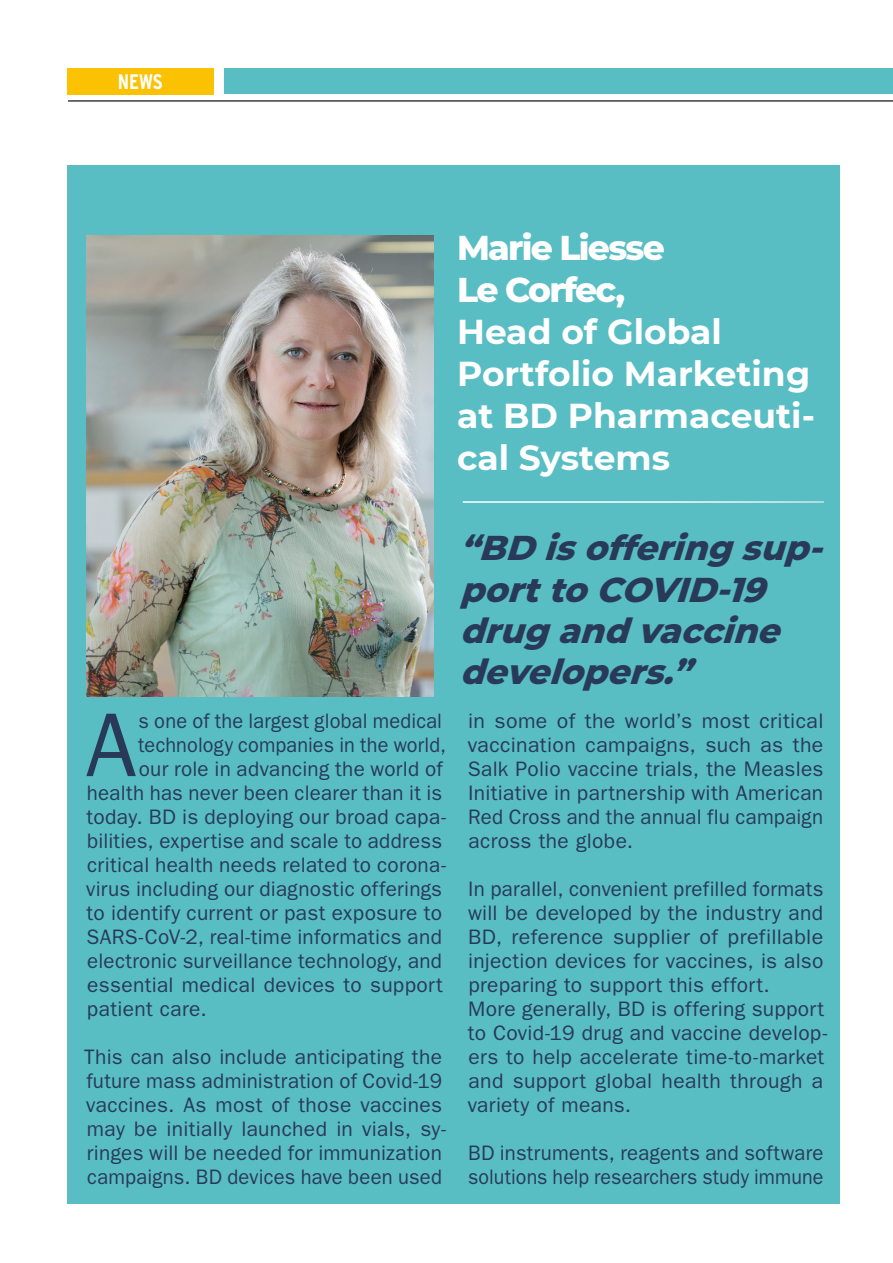
<style>
.page{position:relative;width:893px;height:1263px;background:#fff}
.page>*{position:absolute;margin:0;border:0;box-sizing:border-box;transform-origin:0 0}
.t1{font:90.9px "ITC Franklin Gothic Std";color:#293a58}
.t2{font:italic 800 34.5px/41.4px "Montserrat";color:#293a58}
.t3{font:700 34.5px/42px "Montserrat";color:#fff}
.t4{font:800 34.5px/42px "Montserrat";letter-spacing:-.05em;color:#fff}
.t5{font:21px/24px "ITC Franklin Gothic Std";letter-spacing:.015em;color:#293a58}
.t6{font:21px "ITC Franklin Gothic Std";letter-spacing:.015em;color:#293a58;scale:.95 1}
.t7{font:21px "ITC Franklin Gothic Std";letter-spacing:.015em;color:#293a58;scale:.96 1}
.t8{font:700 condensed 21px "Interstate";color:#fff}
</style>
<div class="page">
<hr style="left:68px;top:100px;width:825px;height:2px;background:#3c3c3b">
<div style="left:67px;top:68px;width:147px;height:26px;background:#fbc103"></div>
<div style="left:224px;top:68px;width:669px;height:26px;background:#58bec3"></div>
<div style="left:67px;top:165px;width:773px;height:1039px;background:#58bec3"></div>
<img style="left:87px;top:235px;width:347px;height:462px">
<hr style="left:463px;top:501px;width:361px;height:2px;background:#fff">
<p class="t8" style="left:118px;top:70px;width:46px">NEWS</p>
<h2 class="t4" style="left:457px;top:225px;width:209px">Marie Liesse<br>Le Corfec,</h2>
<h2 class="t3" style="left:457px;top:309px;width:359px">Head of Global<br>Portfolio Marketing at BD Pharmaceuti&shy;cal Systems</h2>
<h1 class="t1" style="left:86px;top:693px;width:52px">A</h1>
<p class="t7" style="left:139px;top:709px;width:318px">s one of the largest global medical</p>
<p class="t6" style="left:138px;top:733px;width:325px">technology companies in the world,</p>
<p class="t5" style="left:139px;top:757px;width:305px">our role in advancing the world of</p>
<p class="t5" style="left:87px;top:781px;width:357px">health has never been clearer than it is</p>
<p class="t5" style="left:87px;top:805px;width:361px">today. BD is deploying our broad capa-</p>
<p class="t5" style="left:87px;top:829px;width:356px">bilities, expertise and scale to address</p>
<p class="t5" style="left:87px;top:853px;width:360px">critical health needs related to corona-</p>
<p class="t5" style="left:86px;top:877px;width:357px">virus including our diagnostic offerings</p>
<p class="t5" style="left:87px;top:901px;width:357px">to identify current or past exposure to</p>
<p class="t5" style="left:86px;top:925px;width:357px">SARS-CoV-2, real-time informatics and</p>
<p class="t5" style="left:87px;top:949px;width:356px">electronic surveillance technology, and</p>
<p class="t5" style="left:87px;top:973px;width:357px">essential medical devices to support</p>
<p class="t5" style="left:87px;top:997px;width:121px">patient care.</p>
<p class="t5" style="left:84px;top:1045px;width:363px">This can also include anticipating the future mass administration of Covid-19 vaccines. As most of those vaccines may be initially launched in vials, sy&shy;ringes will be needed for immunization campaigns. BD devices have been used</p>
<h2 class="t2" style="left:460px;top:525px;width:377px">“BD isofferingsup&shy;porttoCOVID-19 drugandvaccine developers.”</h2>
<p class="t5" style="left:468px;top:709px;width:357px;text-align:justify">in some of the world’s most critical vaccination campaigns, such as the Salk Polio vaccine trials, the Measles Initiative in partnership with American Red Cross and the annual flu campaign across the globe.</p>
<p class="t5" style="left:468px;top:877px;width:361px">In parallel, convenient prefilled formats will be developed by the industry and BD, reference supplier of prefillable injection devices for vaccines, is also preparing to support this effort.<br>More generally, BD is offering support to Covid-19 drug and vaccine develop&shy;ers to help accelerate time-to-market and support global health through a variety of means.</p>
<p class="t5" style="left:468px;top:1141px;width:357px">BD instruments, reagents and software solutions help researchers study immune</p>
</div>
